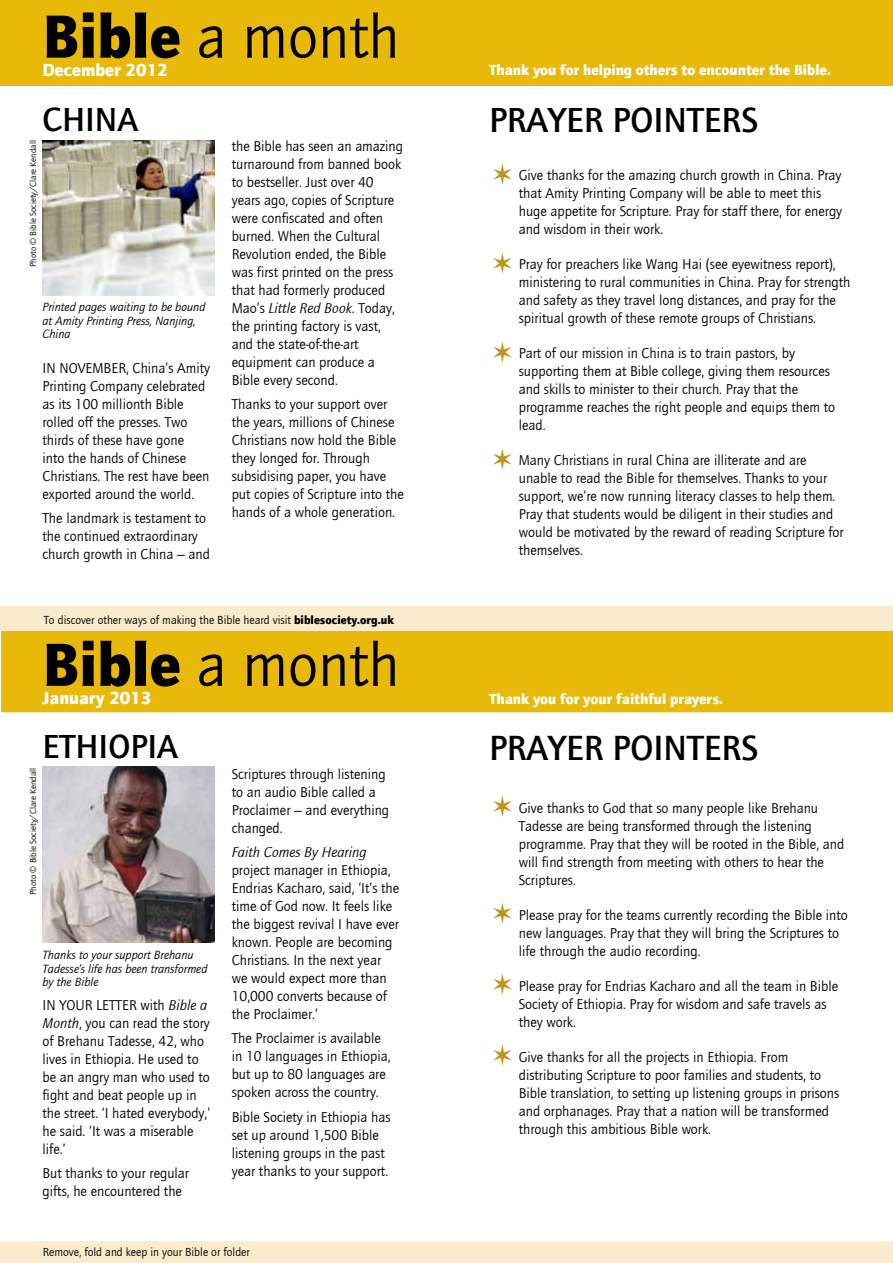
<style>
.page{position:relative;width:893px;height:1263px;background:#fff}
.page>*{position:absolute;margin:0;border:0;box-sizing:border-box;transform-origin:0 0}
.t1{font:63px "ITC Quay Sans Com";color:#000}
.t2{font:500 36px "ITC Quay Sans";color:#000}
.t3{font:500 36px "ITC Quay Sans Com";color:#000}
.t4{font:500 34.5px "ITC Quay Sans";color:#000}
.t5{font:900 18px "ITC Quay Sans Com";color:#fff}
.t6{font:900 15px "ITC Quay Sans Com";color:#fff}
.t7{font:14.7px/18px "ITC Quay Sans Com";color:#000}
.t8{font:italic 14.7px "ITC Quay Sans Com";color:#000}
.t9{font:italic 12.3px/13.5px "ITC Quay Sans";color:#000}
.t10{font:12px "ITC Quay Sans Com";color:#000}
.t11{font:9px "ITC Quay Sans Com";color:#000}
.s1{font-weight:900}
.s2{font-style:italic}
</style>
<div class="page">
<div style="left:0;top:1241px;width:893px;height:22px;background:#f9ebcb"></div>
<div style="left:0;top:0;width:893px;height:85px;background:#e8b909"></div>
<div style="left:1px;top:631px;width:892px;height:81px;background:#e8b909"></div>
<div style="left:0;top:606px;width:893px;height:25px;background:#f9ebcb"></div>
<img style="left:43px;top:767px;width:172px;height:176px">
<img style="left:43px;top:140px;width:172px;height:156px">
<h1 class="t1" style="left:43px;top:0;width:358px"><span class="s1">Bible</span> a month</h1>
<p class="t5" style="left:43px;top:58px;width:127px">December 2012</p>
<h3 class="t4" style="left:43px;top:100px;width:61px">CHINA</h3>
<p class="t11" style="left:28px;top:267px;width:128px;rotate:-90deg">Photo © Bible Society/Clare Kendall</p>
<p class="t9" style="left:43px;top:300px;width:164px">Printed pages waiting to be bound at Amity Printing Press, Nanjing,<br>China</p>
<p class="t7" style="left:43px;top:359px;width:169px">In November, China’s Amity<br>Printing Company celebrated as its 100 millionth Bible rolled off the presses. Two thirds of these have gone<br>into the hands of Chinese<br>Christians. The rest have been exported around the world.</p>
<p class="t7" style="left:43px;top:509px;width:169px">The landmark is testament to the continued extraordinary church growth in China – and</p>
<p class="t7" style="left:232px;top:137px;width:173px">the Bible has seen an amazing turnaround from banned book to bestseller. Just over 40 years ago, copies of Scripture were confiscated and often burned. When the Cultural<br>Revolution ended, the Bible was first printed on the press that had formerly produced<br>Mao’s <span class="s2">Little Red Book</span>. Today, the printing factory is vast, and the state-of-the-art equipment can produce a<br>Bible every second.</p>
<p class="t7" style="left:232px;top:395px;width:174px">Thanks to your support over the years, millions of Chinese<br>Christians now hold the Bible they longed for. Through subsidising paper, you have put copies of Scripture into the hands of a whole generation.</p>
<p class="t10" style="left:44px;top:613px;width:352px">To discover other ways of making the Bible heard visit <span class="s1">biblesociety.org.uk</span></p>
<h1 class="t1" style="left:43px;top:628px;width:358px"><span class="s1">Bible</span> a month</h1>
<p class="t5" style="left:43px;top:686px;width:110px">January 2013</p>
<h3 class="t4" style="left:43px;top:727px;width:73px">ETHIOPIA</h3>
<p class="t11" style="left:28px;top:895px;width:128px;rotate:-90deg">Photo © Bible Society/Clare Kendall</p>
<p class="t9" style="left:43px;top:948px;width:166px">Thanks to your support Brehanu<br>Tadesse’s life has been transformed by the Bible</p>
<p class="t7" style="left:43px;top:996px;width:169px">In yo ur letter with <span class="s2">Bible a<br>Month</span>, you can read the story of Brehanu Tadesse, 42, who lives in Ethiopia. He used to be an angry man who used to fight and beat people up in the street. ‘I hated everybody,’ he said. ‘It was a miserable life.’</p>
<p class="t7" style="left:43px;top:1164px;width:148px">But thanks to your regular gifts, he encountered the</p>
<p class="t7" style="left:232px;top:764px;width:159px">Scriptures through listening to an audio Bible called a<br>Proclaimer – and everything changed.</p>
<p class="t8" style="left:232px;top:843px;width:136px">Faith Comes By Hearing</p>
<p class="t7" style="left:232px;top:861px;width:169px">project manager in Ethiopia,<br>Endrias Kacharo, said, ‘It’s the time of God now. It feels like the biggest revival I have ever known. People are becoming<br>Christians. In the next year we would expect more than<br>10,000 converts because of the Proclaimer.’</p>
<p class="t7" style="left:232px;top:1029px;width:160px">The Proclaimer is available in 10 languages in Ethiopia, but up to 80 languages are spoken across the country.</p>
<p class="t7" style="left:232px;top:1107px;width:160px">Bible Society in Ethiopia has set up around 1,500 Bible listening groups in the past year thanks to your support.</p>
<p class="t10" style="left:43px;top:1245px;width:209px">Remove, fold and keep in your Bible or folder</p>
<p class="t6" style="left:489px;top:61px;width:343px">Thank you for helping others to encounter the Bible.</p>
<h2 class="t2" style="left:489px;top:100px;width:271px">PRAYER POINTERS</h2>
<p class="t7" style="left:519px;top:166px;width:325px">Give thanks for the amazing church growth in China. Pray that Amity Printing Company will be able to meet this huge appetite for Scripture. Pray for staff there, for energy and wisdom in their work.</p>
<p class="t7" style="left:519px;top:255px;width:333px">Pray for preachers like Wang H ai (see eyewitness report), ministering to rural communities in China. Pray for strength and safety as they travel long distances, and pray for the spiritual growth of these remote groups of Christians.</p>
<p class="t7" style="left:519px;top:344px;width:318px">Part of our mission in China is to train pastors, by supporting them at Bible college, giving them resources and skills to minister to their church. Pray that the programme reaches the right people and equips them to lead.</p>
<p class="t7" style="left:519px;top:451px;width:326px">Many Christians in rural China are illiterate and are unable to read the Bible for themselves. Thanks to your support, we’re now running literacy classes to help them.<br>Pray that students would be diligent in their studies and would be motivated by the reward of reading Scripture for themselves.</p>
<p class="t6" style="left:489px;top:689px;width:235px">Thank you for your faithful prayers.</p>
<h2 class="t3" style="left:489px;top:725px;width:143px">PRAYER POINTE</h2>
<h2 class="t3" style="left:721px;top:725px;width:35px">RS</h2>
<p class="t7" style="left:519px;top:798px;width:327px">Give thanks to God that so many people like Brehanu Tadesse are being transformed through the listening programme. Pray that they will be rooted in the Bible, and will find strength from meeting with others to hear the Scriptures.</p>
<p class="t7" style="left:519px;top:905px;width:331px">Please pray for the teams currently recording the Bible into new languages. Pray that they will bring the Scriptures to life through the audio recording.</p>
<p class="t7" style="left:519px;top:976px;width:321px">Please pray for Endrias Kacharo and all the team in Bible<br>Society of Ethiopia. Pray for wisdom and safe travels as they work.</p>
<p class="t7" style="left:519px;top:1047px;width:322px">Give thanks for all the projects in Ethiopia. From distributing Scripture to poor families and students, to Bible translation, to setting up listening groups in prisons and orphanages. Pray that a nation will be transformed through this ambitious Bible work.</p>
</div>
